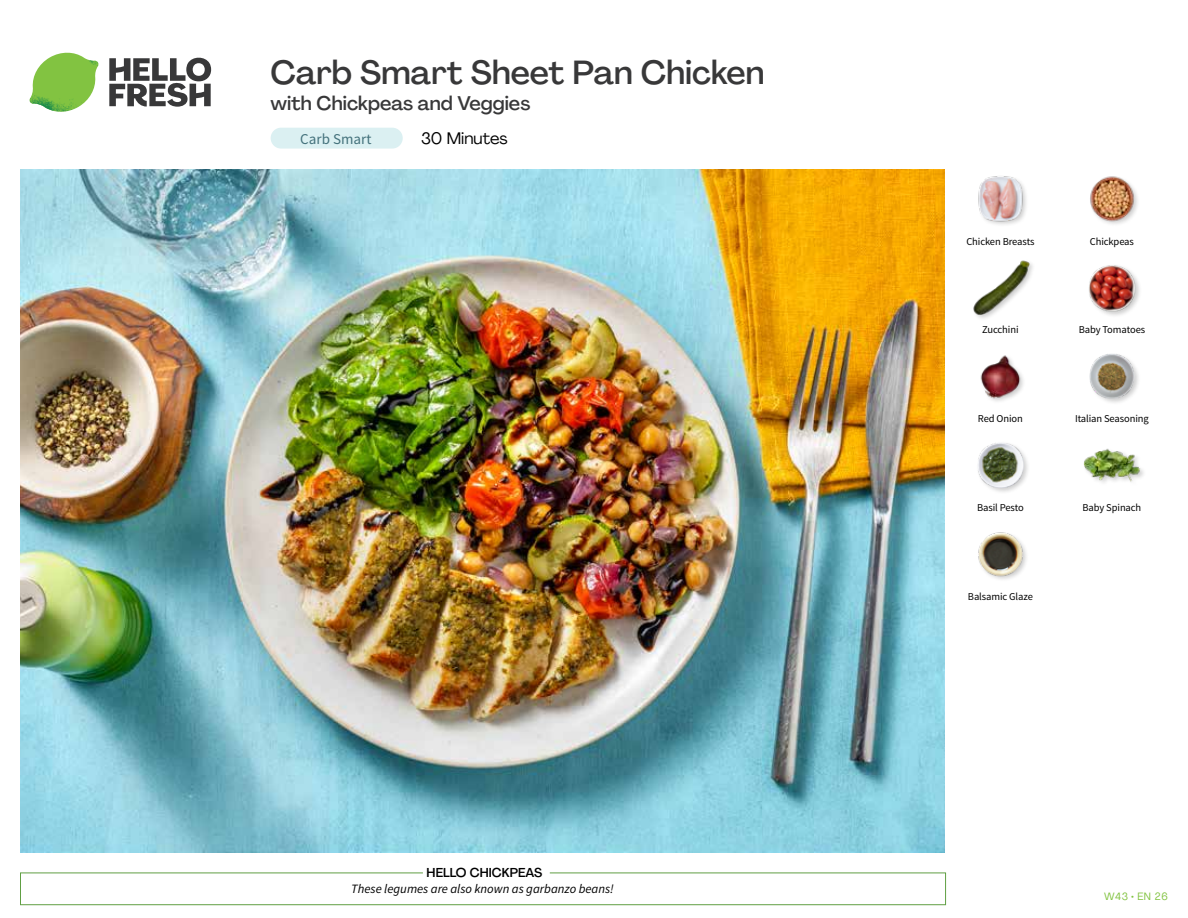
<style>
.page{position:relative;width:1188px;height:918px;background:#fff}
.page>*{position:absolute;margin:0;border:0;box-sizing:border-box;transform-origin:0 0}
.t1{font:500 33px "Agrandir";color:#383839}
.t2{font:500 19.5px "Agrandir";color:#383839}
.t3{font:16.5px "Agrandir";color:#000}
.t4{font:15px "Source Sans Pro";color:#43717b}
.t5{font:italic 12.75px "Source Sans Pro";color:#000}
.t6{font:500 12.75px "Agrandir";color:#000}
.t7{font:10.5px "Source Sans Pro";letter-spacing:-.01em;color:#000}
.t8{font:10.5px "Agrandir";letter-spacing:.05em;color:#82c341}
</style>
<div class="page">
<div style="left:271px;top:128px;width:132px;height:21px;background:#dbf0f2;border-radius:10px"></div>
<svg style="left:109px;top:57px;width:102px;height:50px"></svg>
<svg style="left:34px;top:53px;width:62px;height:40px"></svg>
<img style="left:67px;top:53px;width:32px;height:26px">
<img style="left:33px;top:75px;width:59px;height:11px">
<img style="left:29px;top:79px;width:61px;height:33px">
<img style="left:65px;top:86px;width:27px;height:25px">
<div style="left:20px;top:873px;width:926px;height:32px;border:1px solid #609f43"></div>
<div style="left:423px;top:865px;width:127px;height:15px;background:#fff"></div>
<img style="left:21px;top:170px;width:924px;height:682px">
<img style="left:978px;top:532px;width:49px;height:48px">
<div style="left:1083px;top:448px;width:64px;height:40px;background:#000;opacity:.2"></div>
<img style="left:1083px;top:448px;width:58px;height:40px">
<div style="left:976px;top:441px;width:54px;height:54px;background:#000;opacity:.2"></div>
<img style="left:978px;top:442px;width:45px;height:46px">
<div style="left:1089px;top:353px;width:52px;height:53px;background:#000;opacity:.2"></div>
<img style="left:1089px;top:353px;width:46px;height:46px">
<img style="left:980px;top:355px;width:43px;height:46px">
<div style="left:1087px;top:263px;width:56px;height:56px;background:#000;opacity:.2"></div>
<img style="left:1088px;top:264px;width:48px;height:48px">
<div style="left:973px;top:260px;width:63px;height:62px;background:#000;opacity:.2"></div>
<img style="left:973px;top:260px;width:56px;height:56px">
<img style="left:1090px;top:176px;width:48px;height:48px">
<img style="left:978px;top:176px;width:48px;height:49px">
<h1 class="t1" style="left:271px;top:52px;width:495px">Carb Smart Sheet Pan Chicken</h1>
<h2 class="t2" style="left:271px;top:91px;width:261px">with Chickpeas and Veggies</h2>
<h3 class="t4" style="left:300px;top:129px;width:73px">Carb Smart</h3>
<h3 class="t3" style="left:421px;top:128px;width:88px">30 Minutes</h3>
<p class="t6" style="left:427px;top:864px;width:117px">HELLO CHICKPEAS</p>
<p class="t5" style="left:351px;top:881px;width:264px">These legumes are also known as garbanzo beans!</p>
<p class="t7" style="left:966px;top:235px;width:70px">Chicken Breasts</p>
<p class="t7" style="left:1090px;top:235px;width:46px">Chickpeas</p>
<p class="t7" style="left:982px;top:323px;width:38px">Zucchini</p>
<p class="t7" style="left:1079px;top:323px;width:68px">Baby Tomatoes</p>
<p class="t7" style="left:978px;top:412px;width:47px">Red Onion</p>
<p class="t7" style="left:1075px;top:412px;width:75px">Italian Seasoning</p>
<p class="t7" style="left:977px;top:501px;width:48px">Basil Pesto</p>
<p class="t7" style="left:1083px;top:501px;width:60px">Baby Spinach</p>
<p class="t7" style="left:968px;top:590px;width:66px">Balsamic Glaze</p>
<p class="t8" style="left:1104px;top:890px;width:65px">W43 • EN 26</p>
</div>
